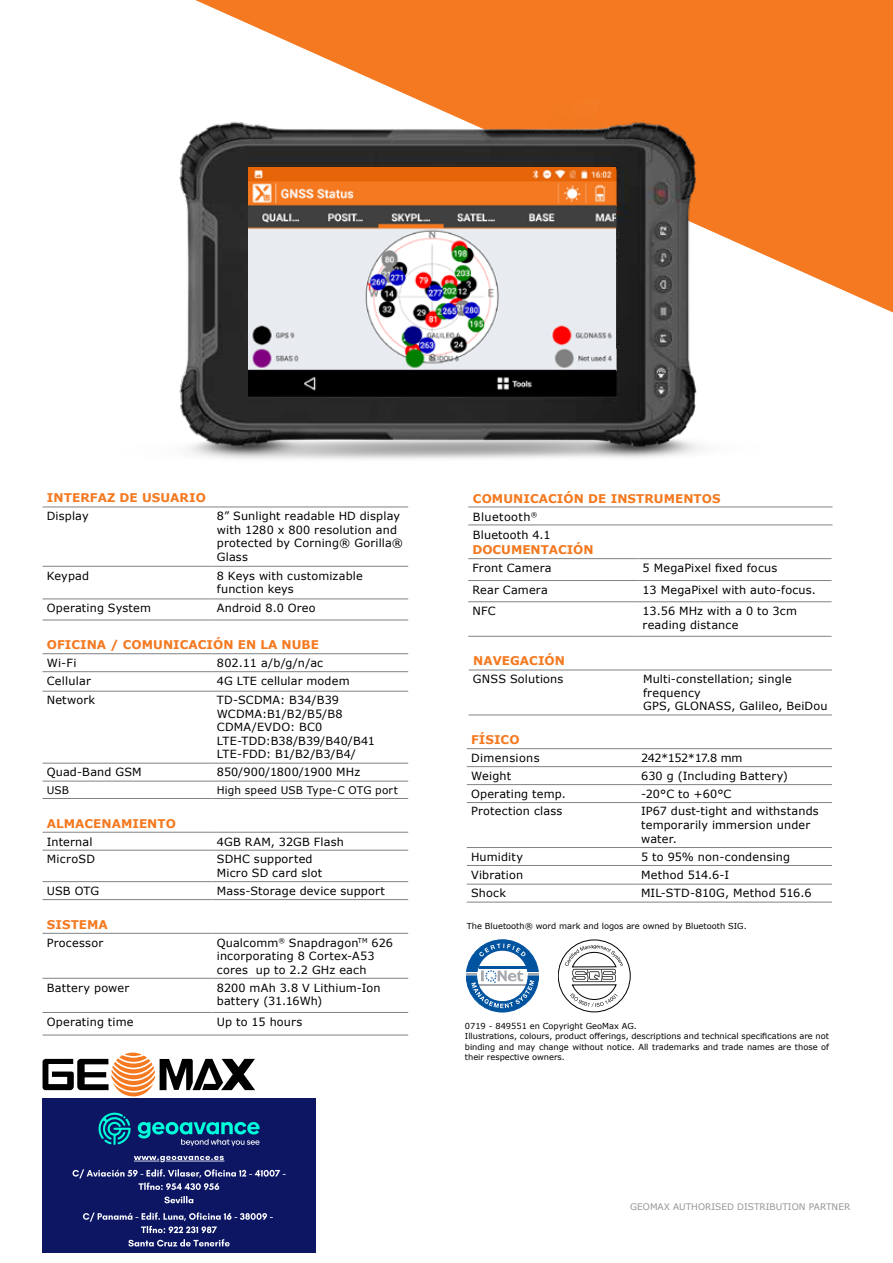
<style>
.page{position:relative;width:893px;height:1263px;background:#fff}
.page>*{position:absolute;margin:0;border:0;box-sizing:border-box;transform-origin:0 0}
.t1{font:700 12px "Verdana";letter-spacing:.005em;color:#f47920}
.t2{font:11.25px/13.5px "Verdana";letter-spacing:.015em;color:#000}
.t3{font:11.25px "Verdana";letter-spacing:-.045em;color:#000}
.t4{font:11.25px "Verdana";letter-spacing:.035em;color:#000}
.t5{font:10.5px "Verdana";letter-spacing:.015em;color:#000}
.t6{font:9px "Verdana";color:#939598}
.t7{font:8.25px/10.5px "Verdana";color:#000}
</style>
<div class="page">
<svg style="left:124px;top:1052px;width:18px;height:4px"></svg>
<svg style="left:43px;top:1055px;width:212px;height:41px"></svg>
<svg style="left:195px;top:0;width:698px;height:312px;fill:#f47920"></svg>
<svg style="left:558px;top:940px;width:72px;height:72px"></svg>
<svg style="left:466px;top:940px;width:73px;height:72px"></svg>
<hr style="left:43px;top:566px;width:170px;height:1px;background:#808285">
<hr style="left:213px;top:566px;width:195px;height:1px;background:#808285">
<hr style="left:43px;top:599px;width:170px;height:1px;background:#808285">
<hr style="left:213px;top:599px;width:195px;height:1px;background:#808285">
<hr style="left:43px;top:620px;width:170px;height:1px;background:#808285">
<hr style="left:213px;top:620px;width:195px;height:1px;background:#808285">
<hr style="left:43px;top:507px;width:170px;height:1px;background:#808285">
<hr style="left:213px;top:507px;width:195px;height:1px;background:#808285">
<hr style="left:43px;top:850px;width:170px;height:1px;background:#808285">
<hr style="left:213px;top:850px;width:195px;height:1px;background:#808285">
<hr style="left:43px;top:881px;width:170px;height:1px;background:#808285">
<hr style="left:213px;top:881px;width:195px;height:1px;background:#808285">
<hr style="left:43px;top:899px;width:170px;height:1px;background:#808285">
<hr style="left:213px;top:899px;width:195px;height:1px;background:#808285">
<hr style="left:43px;top:832px;width:170px;height:1px;background:#808285">
<hr style="left:213px;top:832px;width:195px;height:1px;background:#808285">
<hr style="left:43px;top:978px;width:170px;height:1px;background:#808285">
<hr style="left:213px;top:978px;width:195px;height:1px;background:#808285">
<hr style="left:43px;top:1012px;width:170px;height:1px;background:#808285">
<hr style="left:213px;top:1012px;width:195px;height:1px;background:#808285">
<hr style="left:43px;top:1035px;width:170px;height:1px;background:#808285">
<hr style="left:213px;top:1035px;width:195px;height:1px;background:#808285">
<hr style="left:43px;top:933px;width:170px;height:1px;background:#808285">
<hr style="left:213px;top:933px;width:195px;height:1px;background:#808285">
<hr style="left:43px;top:653px;width:170px;height:1px;background:#808285">
<hr style="left:213px;top:653px;width:195px;height:1px;background:#808285">
<hr style="left:43px;top:671px;width:170px;height:1px;background:#808285">
<hr style="left:213px;top:671px;width:195px;height:1px;background:#808285">
<hr style="left:43px;top:691px;width:170px;height:1px;background:#808285">
<hr style="left:213px;top:691px;width:195px;height:1px;background:#808285">
<hr style="left:43px;top:763px;width:170px;height:1px;background:#808285">
<hr style="left:213px;top:763px;width:195px;height:1px;background:#808285">
<hr style="left:43px;top:781px;width:170px;height:1px;background:#808285">
<hr style="left:213px;top:781px;width:195px;height:1px;background:#808285">
<hr style="left:43px;top:798px;width:170px;height:1px;background:#808285">
<hr style="left:213px;top:798px;width:195px;height:1px;background:#808285">
<hr style="left:468px;top:507px;width:170px;height:1px;background:#808285">
<hr style="left:638px;top:507px;width:194px;height:1px;background:#808285">
<hr style="left:468px;top:525px;width:170px;height:1px;background:#808285">
<hr style="left:638px;top:525px;width:194px;height:1px;background:#808285">
<hr style="left:469px;top:670px;width:170px;height:1px;background:#808285">
<hr style="left:639px;top:670px;width:193px;height:1px;background:#808285">
<hr style="left:469px;top:715px;width:170px;height:1px;background:#808285">
<hr style="left:639px;top:715px;width:193px;height:1px;background:#808285">
<hr style="left:468px;top:558px;width:170px;height:1px;background:#808285">
<hr style="left:638px;top:558px;width:193px;height:1px;background:#808285">
<hr style="left:468px;top:580px;width:170px;height:1px;background:#808285">
<hr style="left:638px;top:580px;width:193px;height:1px;background:#808285">
<hr style="left:468px;top:601px;width:170px;height:1px;background:#808285">
<hr style="left:638px;top:601px;width:193px;height:1px;background:#808285">
<hr style="left:468px;top:636px;width:170px;height:1px;background:#808285">
<hr style="left:638px;top:636px;width:193px;height:1px;background:#808285">
<hr style="left:467px;top:748px;width:170px;height:1px;background:#808285">
<hr style="left:637px;top:748px;width:195px;height:1px;background:#808285">
<hr style="left:467px;top:766px;width:170px;height:1px;background:#808285">
<hr style="left:637px;top:766px;width:195px;height:1px;background:#808285">
<hr style="left:467px;top:784px;width:170px;height:1px;background:#808285">
<hr style="left:637px;top:784px;width:195px;height:1px;background:#808285">
<hr style="left:467px;top:802px;width:170px;height:1px;background:#808285">
<hr style="left:637px;top:802px;width:195px;height:1px;background:#808285">
<hr style="left:467px;top:847px;width:170px;height:1px;background:#808285">
<hr style="left:637px;top:847px;width:195px;height:1px;background:#808285">
<hr style="left:467px;top:865px;width:170px;height:1px;background:#808285">
<hr style="left:637px;top:865px;width:195px;height:1px;background:#808285">
<hr style="left:467px;top:884px;width:170px;height:1px;background:#808285">
<hr style="left:637px;top:884px;width:195px;height:1px;background:#808285">
<hr style="left:467px;top:902px;width:170px;height:1px;background:#808285">
<hr style="left:637px;top:902px;width:195px;height:1px;background:#808285">
<img style="left:179px;top:100px;width:600px;height:359px">
<img style="left:249px;top:167px;width:367px;height:230px">
<img style="left:43px;top:1098px;width:273px;height:154px">
<p class="t1" style="left:47px;top:490px;width:160px">INTERFAZ DE USUARIO</p>
<p class="t1" style="left:473px;top:491px;width:249px">COMUNICACIÓN DE INSTRUMENTOS</p>
<p class="t2" style="left:473px;top:508px;width:79px;line-height:17.9px">Bluetooth<sup>®<br></sup>Bluetooth 4.1</p>
<p class="t1" style="left:472px;top:542px;width:123px">DOCUMENTACIÓN</p>
<p class="t2" style="left:472px;top:561px;width:81px">Front Camera</p>
<p class="t2" style="left:643px;top:561px;width:136px">5 MegaPixel fixed focus</p>
<p class="t2" style="left:47px;top:509px;width:43px">Display</p>
<p class="t2" style="left:217px;top:509px;width:188px">8” Sunlight readable HD display with 1280 x 800 resolution and protected by Corning® Gorilla®<br>Glass</p>
<p class="t2" style="left:47px;top:569px;width:44px">Keypad</p>
<p class="t2" style="left:217px;top:569px;width:147px">8 Keys with customizable function keys</p>
<p class="t2" style="left:47px;top:601px;width:106px">Operating System</p>
<p class="t2" style="left:217px;top:601px;width:100px">Android 8.0 Oreo</p>
<p class="t2" style="left:472px;top:583px;width:77px">Rear Camera</p>
<p class="t2" style="left:643px;top:583px;width:175px">13 MegaPixel with auto-focus.</p>
<p class="t2" style="left:472px;top:604px;width:25px">NFC</p>
<p class="t2" style="left:643px;top:604px;width:156px">13.56 MHz with a 0 to 3cm reading distance</p>
<p class="t1" style="left:47px;top:637px;width:274px">OFICINA / COMUNICACIÓN EN LA NUBE</p>
<p class="t2" style="left:47px;top:656px;width:31px">Wi-Fi</p>
<p class="t2" style="left:217px;top:656px;width:108px">802.11 a/b/g/n/ac</p>
<p class="t2" style="left:47px;top:674px;width:46px">Cellular</p>
<p class="t2" style="left:217px;top:674px;width:134px">4G LTE cellular modem</p>
<p class="t2" style="left:47px;top:693px;width:50px">Network</p>
<p class="t2" style="left:217px;top:693px;width:160px">TD-SCDMA: B34/B39<br>WCDMA:B1/B2/B5/B8<br>CDMA/EVDO: BC0<br>LTE-TDD:B38/B39/B40/B41<br>LTE-FDD: B1/B2/B3/B4/</p>
<p class="t2" style="left:47px;top:765px;width:96px">Quad-Band GSM</p>
<p class="t2" style="left:217px;top:765px;width:145px">850/900/1800/1900 MHz</p>
<p class="t5" style="left:47px;top:783px;width:24px">USB</p>
<p class="t5" style="left:217px;top:783px;width:182px">High speed USB Type-C OTG port</p>
<p class="t1" style="left:47px;top:815px;width:131px">ALMACENAMIENTO</p>
<p class="t2" style="left:47px;top:834px;width:47px">Internal</p>
<p class="t2" style="left:217px;top:834px;width:129px">4GB RAM, 32GB Flash</p>
<p class="t2" style="left:47px;top:852px;width:50px">MicroSD</p>
<p class="t2" style="left:217px;top:852px;width:97px">SDHC supported</p>
<p class="t2" style="left:217px;top:866px;width:107px">Micro SD card slot</p>
<p class="t2" style="left:47px;top:884px;width:54px">USB OTG</p>
<p class="t2" style="left:217px;top:884px;width:170px">Mass-Storage device support</p>
<p class="t1" style="left:47px;top:916px;width:62px">SISTEMA</p>
<p class="t2" style="left:47px;top:936px;width:58px">Processor</p>
<p class="t2" style="left:217px;top:936px;width:178px">Qualcomm<sup>®</sup> Snapdragon<sup>TM</sup> 626 incorporating 8 Cortex-A53 cores up to 2.2 GHz each</p>
<p class="t2" style="left:47px;top:980px;width:84px">Battery power</p>
<p class="t2" style="left:217px;top:980px;width:165px">8200 mAh 3.8 V Lithium-Ion battery (31.16Wh)</p>
<p class="t2" style="left:47px;top:1015px;width:88px">Operating time</p>
<p class="t2" style="left:217px;top:1015px;width:87px">Up to 15 hours</p>
<p class="t1" style="left:473px;top:653px;width:93px">NAVEGACIÓN</p>
<p class="t2" style="left:473px;top:672px;width:92px">GNSS Solutions</p>
<p class="t2" style="left:643px;top:672px;width:186px">Multi-constellation; single frequency<br>GPS, GLONASS, Galileo, BeiDou</p>
<p class="t1" style="left:471px;top:732px;width:50px">FÍSICO</p>
<p class="t4" style="left:471px;top:750px;width:70px">Dimensions</p>
<p class="t3" style="left:641px;top:750px;width:103px">242*152*17.8 mm</p>
<p class="t2" style="left:471px;top:769px;width:42px">Weight</p>
<p class="t2" style="left:641px;top:769px;width:148px">630 g (Including Battery)</p>
<p class="t2" style="left:471px;top:787px;width:96px">Operating temp.</p>
<p class="t2" style="left:641px;top:787px;width:92px">-20°C to +60°C</p>
<p class="t2" style="left:471px;top:804px;width:93px">Protection class</p>
<p class="t2" style="left:641px;top:804px;width:179px">IP67 dust-tight and withstands</p>
<p class="t2" style="left:641px;top:818px;width:171px">temporarily immersion under water.</p>
<p class="t2" style="left:471px;top:850px;width:53px">Humidity</p>
<p class="t2" style="left:641px;top:850px;width:151px">5 to 95% non-condensing</p>
<p class="t2" style="left:471px;top:868px;width:54px">Vibration</p>
<p class="t2" style="left:641px;top:868px;width:89px">Method 514.6-I</p>
<p class="t2" style="left:471px;top:886px;width:36px">Shock</p>
<p class="t2" style="left:641px;top:886px;width:172px">MIL-STD-810G, Method 516.6</p>
<p class="t7" style="left:467px;top:920px;width:281px">The Bluetooth® word mark and logos are owned by Bluetooth SIG.</p>
<p class="t7" style="left:465px;top:1020px;width:366px">0719 - 849551 en Copyright GeoMax AG.<br>Illustrations, colours, product offerings, descriptions and technical specifications are not binding and may change without notice. All trademarks and trade names are those of their respective owners.</p>
<p class="t6" style="left:630px;top:1200px;width:222px">GEOMAX AUTHORISED DISTRIBUTION PARTNER</p>
</div>
